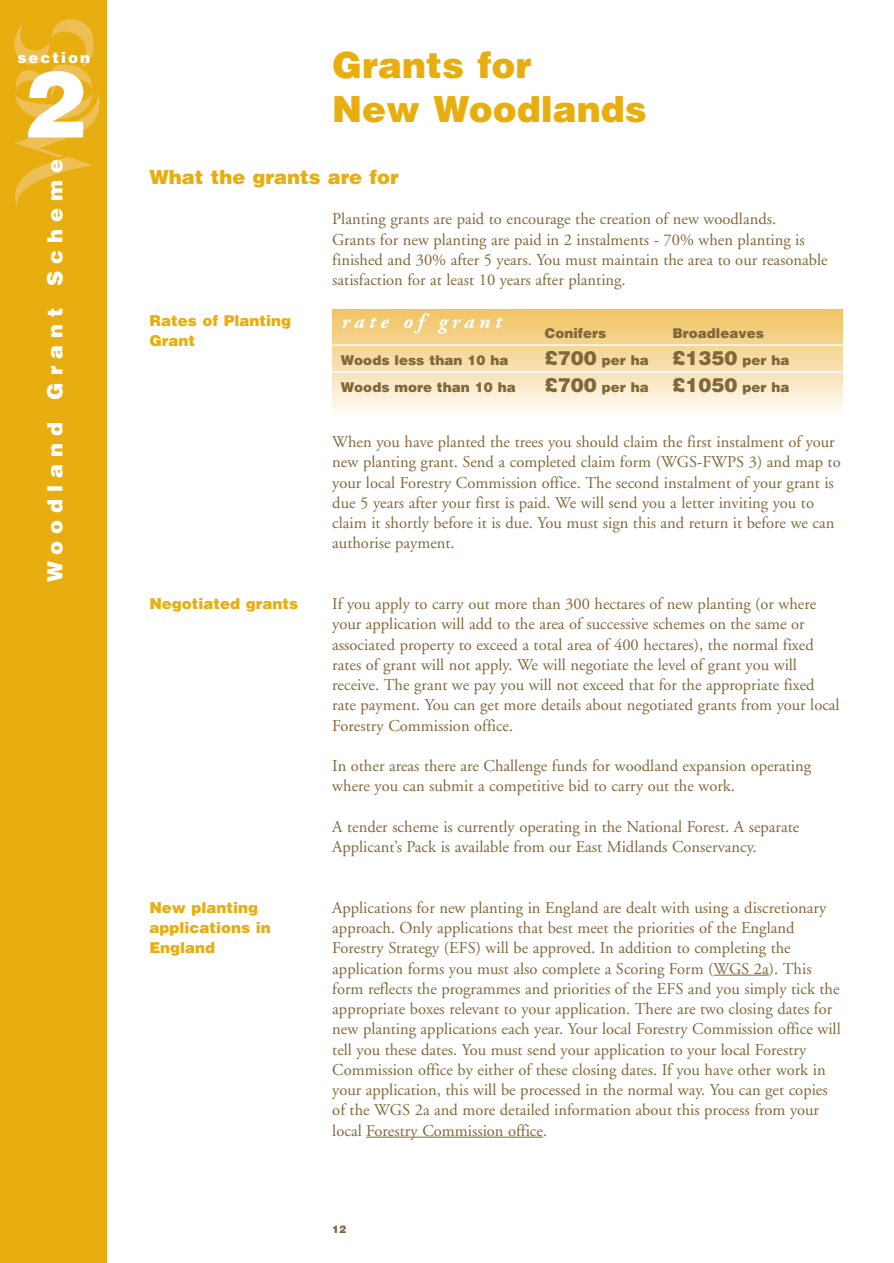
<style>
.page{position:relative;width:894px;height:1263px;background:#fff}
.page>*{position:absolute;margin:0;border:0;box-sizing:border-box;transform-origin:0 0}
.t1{font:900 93px "Helvetica";color:#fff}
.t2{font:900 36px/43.2px "Helvetica";color:#e8ae10}
.t3{font:900 21px "Helvetica";letter-spacing:.335em;color:#fff}
.t4{font:italic 700 21px "Adobe Garamond";letter-spacing:.21em;color:#fff}
.t5{font:900 19.5px "Helvetica";color:#e8ae10}
.t6{font:16.5px/20.2px "Adobe Garamond";color:#81683b}
.t7{font:900 15px/20.2px "Helvetica";color:#e8ae10}
.t8{font:900 15px "Helvetica";letter-spacing:.135em;color:#fff}
.t9{font:900 13.5px "Helvetica";color:#81683b}
.t10{font:900 10.5px "Helvetica";color:#81683b}
.s1{font-size:19.5px}
</style>
<div class="page">
<svg style="left:713px;top:975px;width:16px;height:1px"></svg>
<hr style="left:729px;top:975px;width:40px;height:1px;background:#81683b">
<svg style="left:366px;top:1137px;width:45px;height:1px"></svg>
<hr style="left:411px;top:1137px;width:132px;height:1px;background:#81683b">
<div style="left:0;top:0;width:107px;height:1263px;background:#e8ae10"></div>
<img style="left:14px;top:19px;width:86px;height:190px">
<div style="left:332px;top:309px;width:511px;height:107px;background:linear-gradient(to bottom,#f0c260,#fefbf7)"></div>
<hr style="left:332px;top:344px;width:511px;height:2px;background:#fff">
<hr style="left:332px;top:371px;width:511px;height:2px;background:#fff">
<p class="t8" style="left:17px;top:53px;width:74px">section</p>
<h1 class="t1" style="left:23px;top:71px;width:64px">2</h1>
<p class="t3" style="left:47px;top:582px;width:425px;rotate:-90deg">Woodland Grant Scheme</p>
<h2 class="t2" style="left:332px;top:47px;width:316px">Grants for<br>New Woodlands</h2>
<p class="t5" style="left:149px;top:170px;width:251px">What the grants are for</p>
<p class="t6" style="left:332px;top:210px;width:497px">Planting grants are paid to encourage the creation of new woodlands.<br>Grants for new planting are paid in 2 instalments - 70% when planting is finished and 30% after 5 years. You must maintain the area to our reasonable satisfaction for at least 10 years after planting.</p>
<p class="t7" style="left:149px;top:311px;width:143px">Rates of Planting<br>Grant</p>
<p class="t4" style="left:341px;top:312px;width:161px">rate of grant</p>
<p class="t9" style="left:545px;top:328px;width:63px">Conifers</p>
<p class="t9" style="left:672px;top:328px;width:93px">Broadleaves</p>
<p class="t9" style="left:341px;top:355px;width:169px">Woods less than 10 ha</p>
<p class="t9" style="left:545px;top:355px;width:246px"><span class="s1">£700</span> per ha <span class="s1">£1350</span> per ha</p>
<p class="t9" style="left:341px;top:382px;width:177px">Woods more than 10 ha</p>
<p class="t9" style="left:545px;top:382px;width:246px"><span class="s1">£700</span> per ha <span class="s1">£1050</span> per ha</p>
<p class="t6" style="left:332px;top:433px;width:510px">When you have planted the trees you should claim the first instalment of your new planting grant. Send a completed claim form (WGS-FWPS 3) and map to your local Forestry Commission office. The second instalment of your grant is due 5 years after your first is paid. We will send you a letter inviting you to claim it shortly before it is due. You must sign this and return it before we can authorise payment.</p>
<p class="t7" style="left:149px;top:595px;width:150px">Negotiated grants</p>
<p class="t6" style="left:332px;top:595px;width:509px">If you apply to carry out more than 300 hectares of new planting (or where your application will add to the area of successive schemes on the same or associated property to exceed a total area of 400 hectares), the normal fixed rates of grant will not apply. We will negotiate the level of grant you will receive. The grant we pay you will not exceed that for the appropriate fixed rate payment. You can get more details about negotiated grants from your local Forestry Commission office.</p>
<p class="t6" style="left:332px;top:757px;width:480px">In other areas there are Challenge funds for woodland expansion operating where you can submit a competitive bid to carry out the work.</p>
<p class="t6" style="left:332px;top:818px;width:469px">A tender scheme is currently operating in the National Forest. A separate<br>Applicant’s Pack is available from our East Midlands Conservancy.</p>
<p class="t7" style="left:149px;top:899px;width:123px">New planting applications in<br>England</p>
<p class="t6" style="left:332px;top:899px;width:510px">Applications for new planting in England are dealt with using a discretionary approach. Only applications that best meet the priorities of the England Forestry Strategy (EFS) will be approved. In addition to completing the application forms you must also complete a Scoring Form (WGS 2a). This form reflects the programmes and priorities of the EFS and you simply tick the appropriate boxes relevant to your application. There are two closing dates for new planting applications each year. Your local Forestry Commission office will tell you these dates. You must send your application to your local Forestry Commission office by either of these closing dates. If you have other work in your application, this will be processed in the normal way. You can get copies of the WGS 2a and more detailed information about this process from your local Forestry Commission office.</p>
<p class="t10" style="left:332px;top:1226px;width:16px">12</p>
</div>
